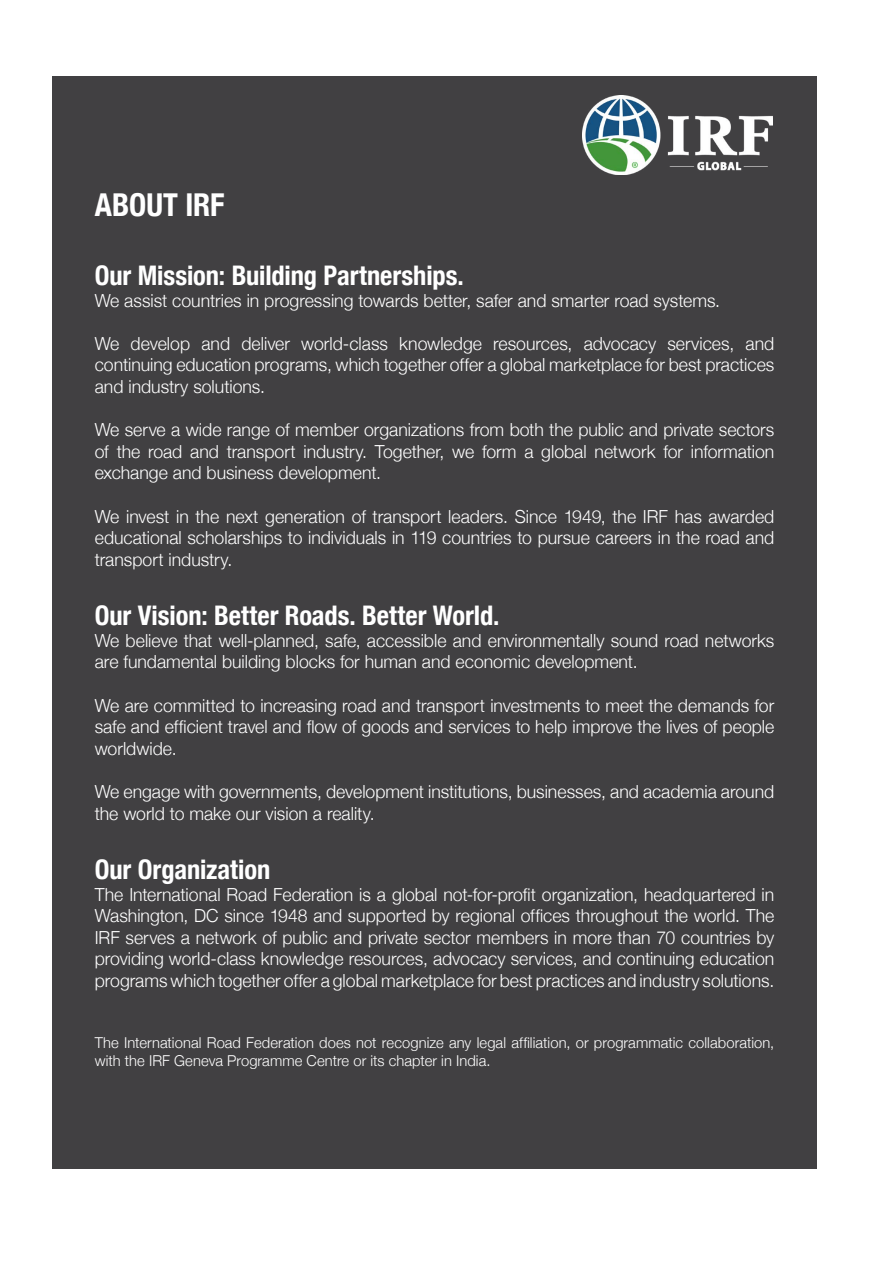
<style>
.page{position:relative;width:893px;height:1263px;background:#fff}
.page>*{position:absolute;margin:0;border:0;box-sizing:border-box;transform-origin:0 0}
.t1{font:700 condensed 31.5px "Helvetica Neue";color:#fff}
.t2{font:700 condensed 27px "Helvetica Neue";letter-spacing:-.005em;color:#fff}
.t3{font:300 18px/21.6px "Helvetica Neue";color:#fff;text-align:justify}
.t4{font:300 15px/18px "Helvetica Neue";letter-spacing:.005em;color:#fff}
</style>
<div class="page">
<div style="left:52px;top:77px;width:765px;height:1092px;background:#414042"></div>
<img style="left:582px;top:96px;width:191px;height:78px">
<h1 class="t1" style="left:95px;top:186px;width:131px">ABOUT IRF</h1>
<h2 class="t2" style="left:95px;top:259px;width:371px">Our Mission: Building Partnerships.</h2>
<p class="t3" style="left:95px;top:289px;width:627px">We assist countries in progressing towards better, safer and smarter road systems.</p>
<p class="t3" style="left:95px;top:332px;width:681px">We develop and deliver world-class knowledge resources, advocacy services, and continuing education programs, which together offer a global marketplace for best practices and industry solutions.</p>
<p class="t3" style="left:95px;top:419px;width:681px">We serve a wide range of member organizations from both the public and private sectors of the road and transport industry. Together, we form a global network for information exchange and business development.</p>
<p class="t3" style="left:95px;top:505px;width:681px">We invest in the next generation of transport leaders. Since 1949, the IRF has awarded educational scholarships to individuals in 119 countries to pursue careers in the road and transport industry.</p>
<h2 class="t2" style="left:95px;top:599px;width:406px">Our Vision: Better Roads. Better World.</h2>
<p class="t3" style="left:95px;top:629px;width:681px">We believe that well-planned, safe, accessible and environmentally sound road networks are fundamental building blocks for human and economic development.</p>
<p class="t3" style="left:95px;top:694px;width:681px">We are committed to increasing road and transport investments to meet the demands for safe and efficient travel and flow of goods and services to help improve the lives of people worldwide.</p>
<p class="t3" style="left:95px;top:780px;width:681px">We engage with governments, development institutions, businesses, and academia around the world to make our vision a reality.</p>
<h2 class="t2" style="left:95px;top:853px;width:177px">Our Organization</h2>
<p class="t3" style="left:95px;top:883px;width:681px">The International Road Federation is a global not-for-profit organization, headquartered in Washington, DC since 1948 and supported by regional offices throughout the world. The IRF serves a network of public and private sector members in more than 70 countries by providing world-class knowledge resources, advocacy services, and continuing education programs which together offer a global marketplace for best practices and industry solutions.</p>
<p class="t4" style="left:95px;top:1033px;width:681px">The International Road Federation does not recognize any legal affiliation, or programmatic collaboration, with the IRF Geneva Programme Centre or its chapter in India.</p>
</div>
